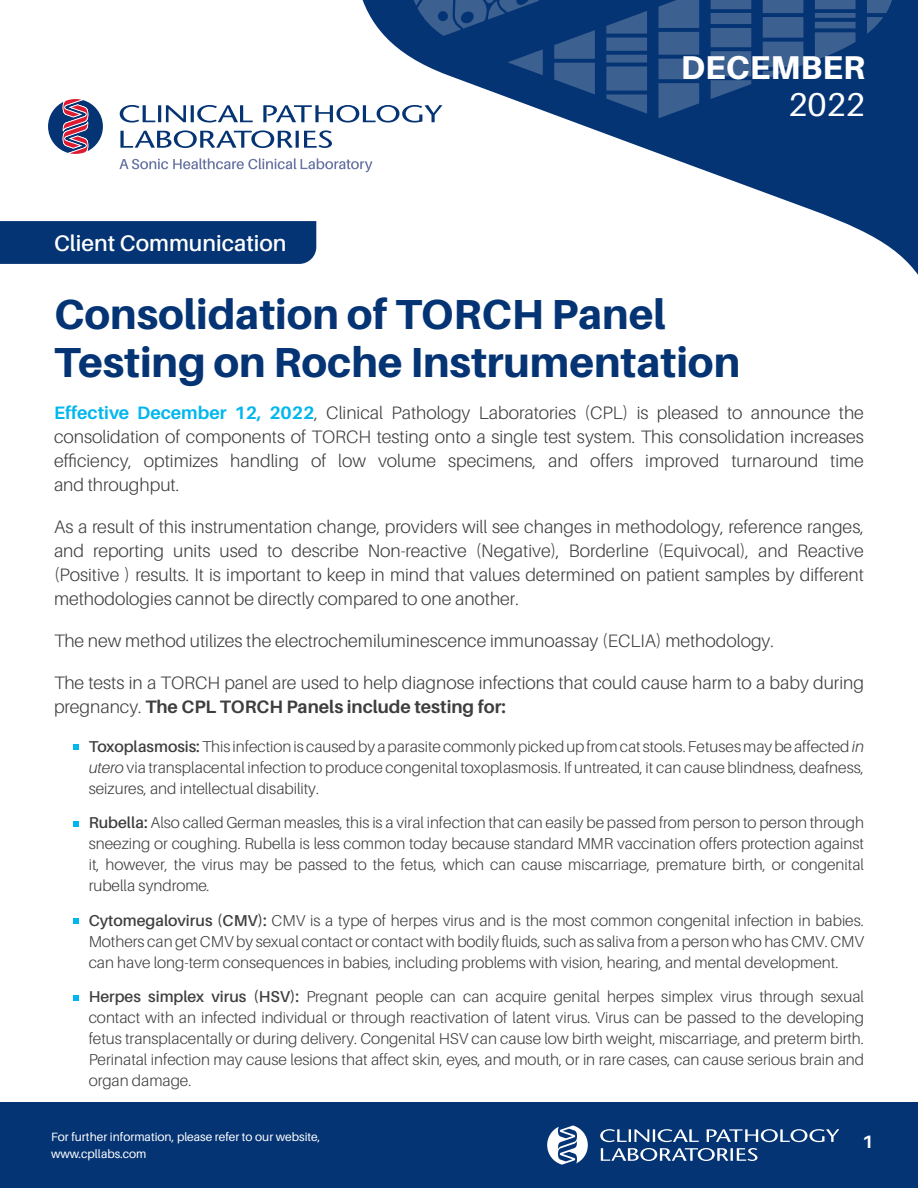
<style>
.page{position:relative;width:918px;height:1188px;background:#fff}
.page>*{position:absolute;margin:0;border:0;box-sizing:border-box;transform-origin:0 0}
.t1{font:800 42px/48px "Aileron";color:#053474}
.t2{font:800 33px/36.6px "Aileron";color:#fff;text-align:right}
.Blue_bar{font:600 22.5px "Aileron";color:#fff}
.t3{font:300 18px/24px "Aileron";color:#3e3e3f;text-align:justify}
.t4{font:700 18px "Aileron";color:#fff}
.t5{font:300 15.75px/21px "Aileron";color:#3e3e3f;text-align:justify}
.t6{font:12px/16.5px "Aileron";color:#fff}
.s1{font-weight:400}
.s2{font-weight:700;color:#00b6ef}
.s3{font-weight:700}
.s4{font-weight:600}
.s5{font-style:italic}
</style>
<div class="page">
<div style="left:0;top:1102px;width:918px;height:86px;background:#053474"></div>
<svg style="left:547px;top:1125px;width:292px;height:40px"></svg>
<svg style="left:362px;top:0;width:556px;height:275px"></svg>
<svg style="left:399px;top:0;width:507px;height:36px;background:#1b467f"></svg>
<svg style="left:508px;top:0;width:386px;height:118px;background:#1c4680"></svg>
<div style="left:0;top:221px;width:316px;height:43px;background:#053474"></div>
<svg style="left:119px;top:158px;width:254px;height:14px"></svg>
<svg style="left:120px;top:105px;width:322px;height:43px"></svg>
<svg style="left:48px;top:99px;width:55px;height:55px"></svg>
<svg style="left:73px;top:744px;width:6px;height:6px"></svg>
<svg style="left:73px;top:821px;width:6px;height:5px"></svg>
<svg style="left:73px;top:918px;width:6px;height:6px"></svg>
<svg style="left:73px;top:995px;width:6px;height:5px"></svg>
<p class="Blue_bar" style="left:54px;top:231px;width:234px">Client Communication</p>
<p class="t2" style="left:681px;top:50px;width:186px">DECEMBER<br><span class="s1">2022</span></p>
<p class="t1" style="left:54px;top:291px;width:688px">Consolidation of TORCH Panel<br>Testing on Roche Instrumentation</p>
<p class="t3" style="left:54px;top:401px;width:811px"><span class="s2">Effective December 12, 2022</span>, Clinical Pathology Laboratories (CPL) is pleased to announce the consolidation of components of TORCH testing onto a single test system. This consolidation increases efficiency, optimizes handling of low volume specimens, and offers improved turnaround time and throughput.</p>
<p class="t3" style="left:54px;top:515px;width:811px">As a result of this instrumentation change, providers will see changes in methodology, reference ranges, and reporting units used to describe Non-reactive (Negative), Borderline (Equivocal), and Reactive (Positive ) results. It is important to keep in mind that values determined on patient samples by different methodologies cannot be directly compared to one another.</p>
<p class="t3" style="left:54px;top:629px;width:722px">The new method utilizes the electrochemiluminescence immunoassay (ECLIA) methodology.</p>
<p class="t3" style="left:54px;top:671px;width:811px">The tests in a TORCH panel are used to help diagnose infections that could cause harm to a baby during pregnancy. <span class="s3">The CPL TORCH Panels include testing for:</span></p>
<p class="t5" style="left:89px;top:736px;width:777px"><span class="s4">Toxoplasmosis:</span> This infection is caused by a parasite commonly picked up from cat stools. Fetuses may be affected <span class="s5">in utero</span> via transplacental infection to produce congenital toxoplasmosis. If untreated, it can cause blindness, deafness, seizures, and intellectual disability.</p>
<p class="t5" style="left:89px;top:812px;width:777px"><span class="s4">Rubella:</span> Also called German measles, this is a viral infection that can easily be passed from person to person through sneezing or coughing. Rubella is less common today because standard MMR vaccination offers protection against it, however, the virus may be passed to the fetus, which can cause miscarriage, premature birth, or congenital rubella syndrome<span class="s5">.</span></p>
<p class="t5" style="left:89px;top:910px;width:777px"><span class="s4">Cytomegalovirus (CMV):</span> CMV is a type of herpes virus and is the most common congenital infection in babies.<br>Mothers can get CMV by sexual contact or contact with bodily fluids, such as saliva from a person who has CMV. CMV can have long-term consequences in babies, including problems with vision, hearing, and mental development.</p>
<p class="t5" style="left:89px;top:986px;width:777px"><span class="s4">Herpes simplex virus (HSV):</span> Pregnant people can can acquire genital herpes simplex virus through sexual contact with an infected individual or through reactivation of latent virus. Virus can be passed to the developing fetus transplacentally or during delivery. Congenital HSV can cause low birth weight, miscarriage, and preterm birth.<br>Perinatal infection may cause lesions that affect skin, eyes, and mouth, or in rare cases, can cause serious brain and organ damage.</p>
<p class="t6" style="left:51px;top:1129px;width:271px">For further information, please refer to our website, www.cpllabs.com</p>
<p class="t4" style="left:862px;top:1132px;width:13px">1</p>
</div>
